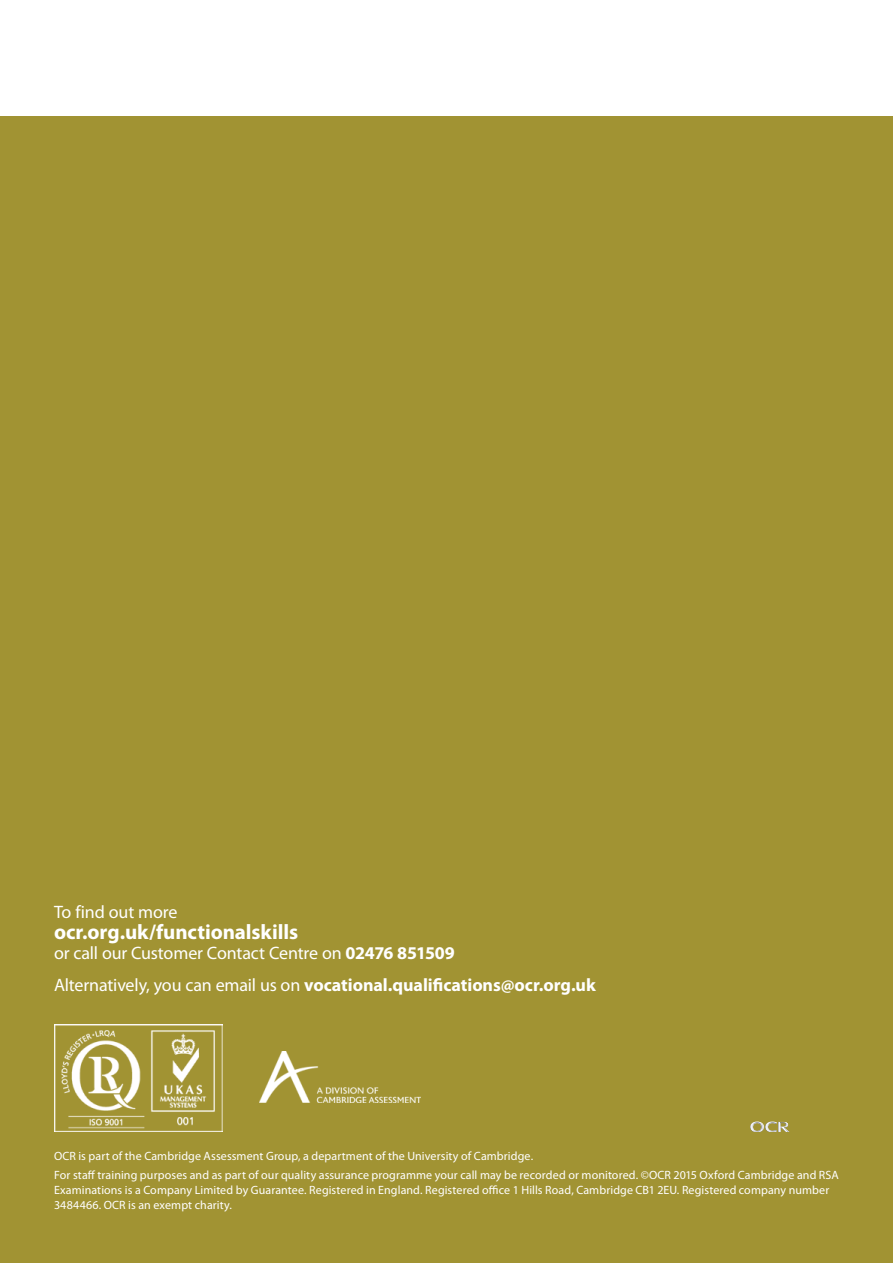
<style>
.page{position:relative;width:893px;height:1263px;background:#fff}
.page>*{position:absolute;margin:0;border:0;box-sizing:border-box;transform-origin:0 0}
.t1{font:700 21px "Myriad Pro";letter-spacing:-.005em;color:#fff}
.t2{font:18px/32.7px "Myriad Pro";letter-spacing:-.005em;color:#fff}
.t3{font:12px/19.2px "Myriad Pro";letter-spacing:.01em;color:#fff}
.s1{font-weight:700}
</style>
<div class="page">
<div style="left:0;top:117px;width:893px;height:1146px;background:#a19333"></div>
<img style="left:259px;top:1052px;width:161px;height:51px">
<svg style="left:750px;top:1121px;width:39px;height:10px"></svg>
<img style="left:54px;top:1024px;width:168px;height:108px">
<h2 class="t2" style="left:54px;top:895px;width:125px">To find out more</h2>
<h1 class="t1" style="left:54px;top:918px;width:246px">ocr.org.uk/functionalskills</h1>
<h2 class="t2" style="left:54px;top:936px;width:543px">or call our Customer Contact Centre on <span class="s1">02476 851509<br></span>Alternatively, you can email us on <span class="s1">vocational.qualifications@ocr.org.uk</span></h2>
<p class="t3" style="left:54px;top:1146px;width:786px">OCR is part of the Cambridge Assessment Group, a department of the University of Cambridge.<br>For staff training purposes and as part of our quality assurance programme your call may be recorded or monitored. ©OCR 2015 Oxford Cambridge and RSA</p>
<p class="t3" style="left:54px;top:1182px;width:777px;line-height:15px">Examinations is a Company Limited by Guarantee. Registered in England. Registered office 1 Hills Road, Cambridge CB1 2EU. Registered company number<br>3484466. OCR is an exempt charity.</p>
</div>
